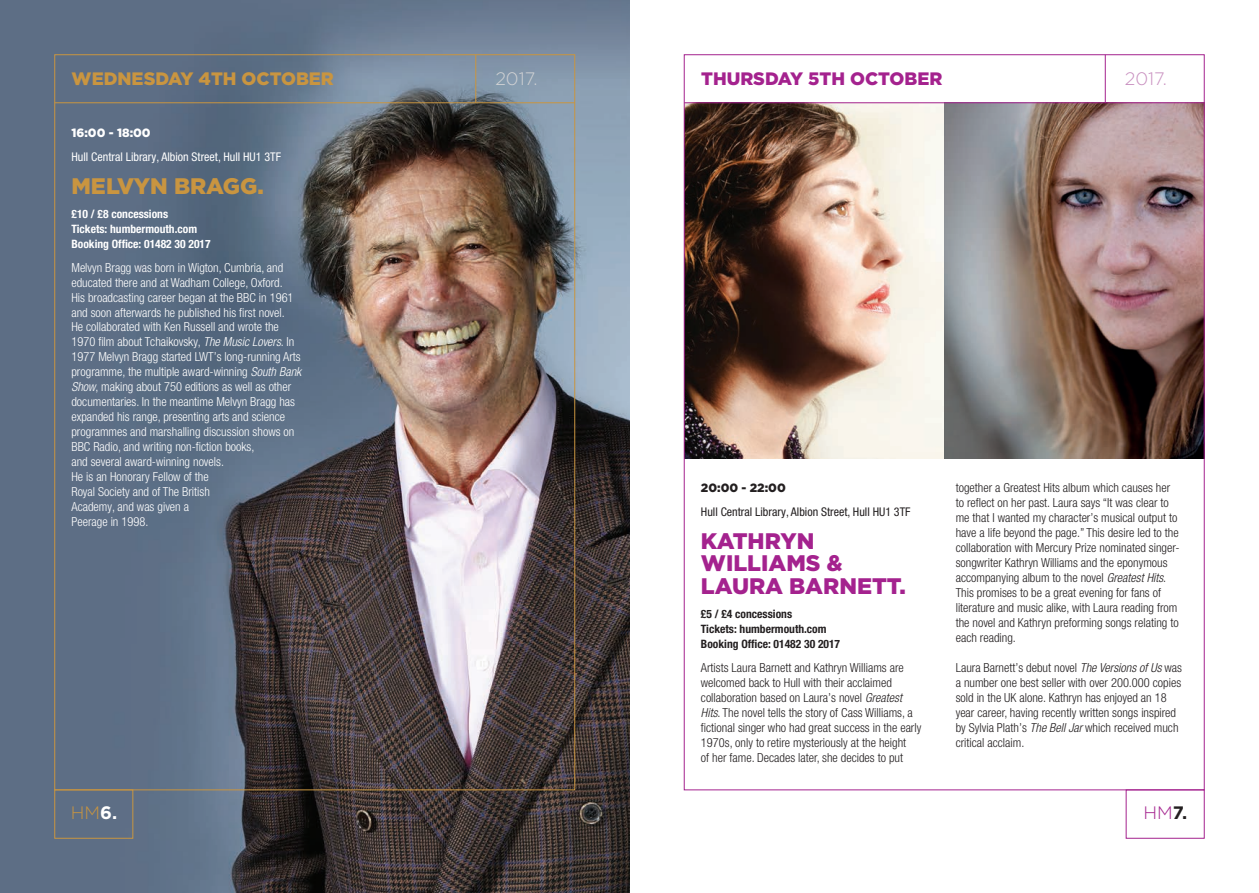
<style>
.page{position:relative;width:1259px;height:893px;background:#fff}
.page>*{position:absolute;margin:0;border:0;box-sizing:border-box;transform-origin:0 0}
.t1{font:900 22.5px/22.5px "Gotham";color:#a4228e}
.t2{font:900 22.5px "Gotham";color:#c99540}
.t3{font:900 18px "Gotham";color:#c99540}
.t4{font:900 18px "Gotham";color:#a4228e}
.t5{font:300 18px "Gotham";color:#c88fbf}
.t6{font:300 18px "Gotham";color:#d1d2d4}
.t7{font:300 18px "Gotham";color:#a4228e}
.t8{font:300 18px "Gotham";color:#c99540}
.t9{font:300 condensed 12.45px/15px "Helvetica Neue LT Pro";color:#231f20}
.t10{font:300 condensed 12.45px/15px "Helvetica Neue LT Pro";color:#fff}
.t11{font:condensed 12px "Helvetica Neue LT Pro";color:#231f20}
.t12{font:condensed 12px "Helvetica Neue LT Pro";color:#fff}
.t13{font:900 12px "Gotham";color:#231f20}
.t14{font:900 12px "Gotham";color:#fff}
.t15{font:700 condensed 11.55px/15px "Helvetica Neue LT Pro";color:#fff}
.t16{font:700 condensed 11.55px/15px "Helvetica Neue LT Pro";color:#231f20}
.s1{font-style:italic}
.s2{font-weight:700;color:#fff}
.s3{font-weight:700;color:#231f20}
</style>
<div class="page">
<img style="left:686px;top:103px;width:516px;height:355px">
<hr style="left:1105px;top:55px;width:1px;height:48px;background:#a4228e">
<hr style="left:684px;top:102px;width:520px;height:1px;background:#a4228e">
<img style="left:0;top:0;width:629px;height:893px">
<hr style="left:475px;top:55px;width:1px;height:48px;background:#c99540">
<div style="left:54px;top:790px;width:79px;height:48px;border:1px solid #c99540"></div>
<hr style="left:55px;top:102px;width:520px;height:1px;background:#c99540">
<h2 class="t3" style="left:72px;top:68px;width:264px">WEDNESDAY 4TH OCTOBER</h2>
<h2 class="t6" style="left:495px;top:69px;width:44px">2017.</h2>
<p class="t14" style="left:71px;top:126px;width:81px">16:00 - 18:00</p>
<p class="t12" style="left:71px;top:149px;width:211px">Hull Central Library, Albion Street, Hull HU1 3TF</p>
<h1 class="t2" style="left:71px;top:173px;width:194px">MELVYN BRAGG.</h1>
<p class="t15" style="left:71px;top:206px;width:141px">£10 / £8 concessions<br>Tickets: humbermouth.com<br>Booking Office: 01482 30 2017</p>
<p class="t10" style="left:71px;top:260px;width:231px">Melvyn Bragg was born in Wigton, Cumbria, and educated there and at Wadham College, Oxford.<br>His broadcasting career began at the BBC in 1961 and soon afterwards he published his first novel.<br>He collaborated with Ken Russell and wrote the 1970 film about Tchaikovsky, <span class="s1">The Music Lovers</span>. In 1977 Melvyn Bragg started LWT’s long-running Arts programme, the multiple award-winning <span class="s1">South Bank Show</span>, making about 750 editions as well as other documentaries. In the meantime Melvyn Bragg has expanded his range, presenting arts and science programmes and marshalling discussion shows on BBC Radio, and writing non-fiction books,<br>and several award-winning novels.<br>He is an Honorary Fellow of the<br>Royal Society and of The British<br>Academy, and was given a<br>Peerage in 1998.</p>
<h2 class="t8" style="left:71px;top:803px;width:48px">HM<span class="s2">6.</span></h2>
<h2 class="t4" style="left:701px;top:68px;width:243px">THURSDAY 5TH OCTOBER</h2>
<h2 class="t5" style="left:1124px;top:69px;width:44px">2017.</h2>
<p class="t13" style="left:701px;top:481px;width:86px">20:00 - 22:00</p>
<p class="t11" style="left:701px;top:504px;width:211px">Hull Central Library, Albion Street, Hull HU1 3TF</p>
<h1 class="t1" style="left:701px;top:529px;width:206px">KATHRYN<br>WILLIAMS &amp;<br>LAURA BARNETT.</h1>
<p class="t16" style="left:701px;top:606px;width:141px">£5 / £4 concessions<br>Tickets: humbermouth.com<br>Booking Office: 01482 30 2017</p>
<p class="t9" style="left:701px;top:660px;width:222px">Artists Laura Barnett and Kathryn Williams are welcomed back to Hull with their acclaimed collaboration based on Laura’s novel <span class="s1">Greatest Hits</span>. The novel tells the story of Cass Williams, a fictional singer who had great success in the early 1970s, only to retire mysteriously at the height<br>of her fame. Decades later, she decides to put</p>
<p class="t9" style="left:955px;top:480px;width:225px">together a Greatest Hits album which causes her to reflect on her past. Laura says “It was clear to me that I wanted my character’s musical output to have a life beyond the page.” This desire led to the collaboration with Mercury Prize nominated singer&shy;songwriter Kathryn Williams and the eponymous accompanying album to the novel <span class="s1">Greatest Hits</span>.<br>This promises to be a great evening for fans of literature and music alike, with Laura reading from the novel and Kathryn preforming songs relating to each reading.</p>
<p class="t9" style="left:955px;top:660px;width:228px">Laura Barnett’s debut novel <span class="s1">The Versions of Us</span> was a number one best seller with over 200.000 copies sold in the UK alone. Kathryn has enjoyed an 18 year career, having recently written songs inspired by Sylvia Plath’s <span class="s1">The Bell Jar</span> which received much critical acclaim.</p>
<h2 class="t7" style="left:1143px;top:803px;width:45px">HM<span class="s3">7.</span></h2>
</div>
